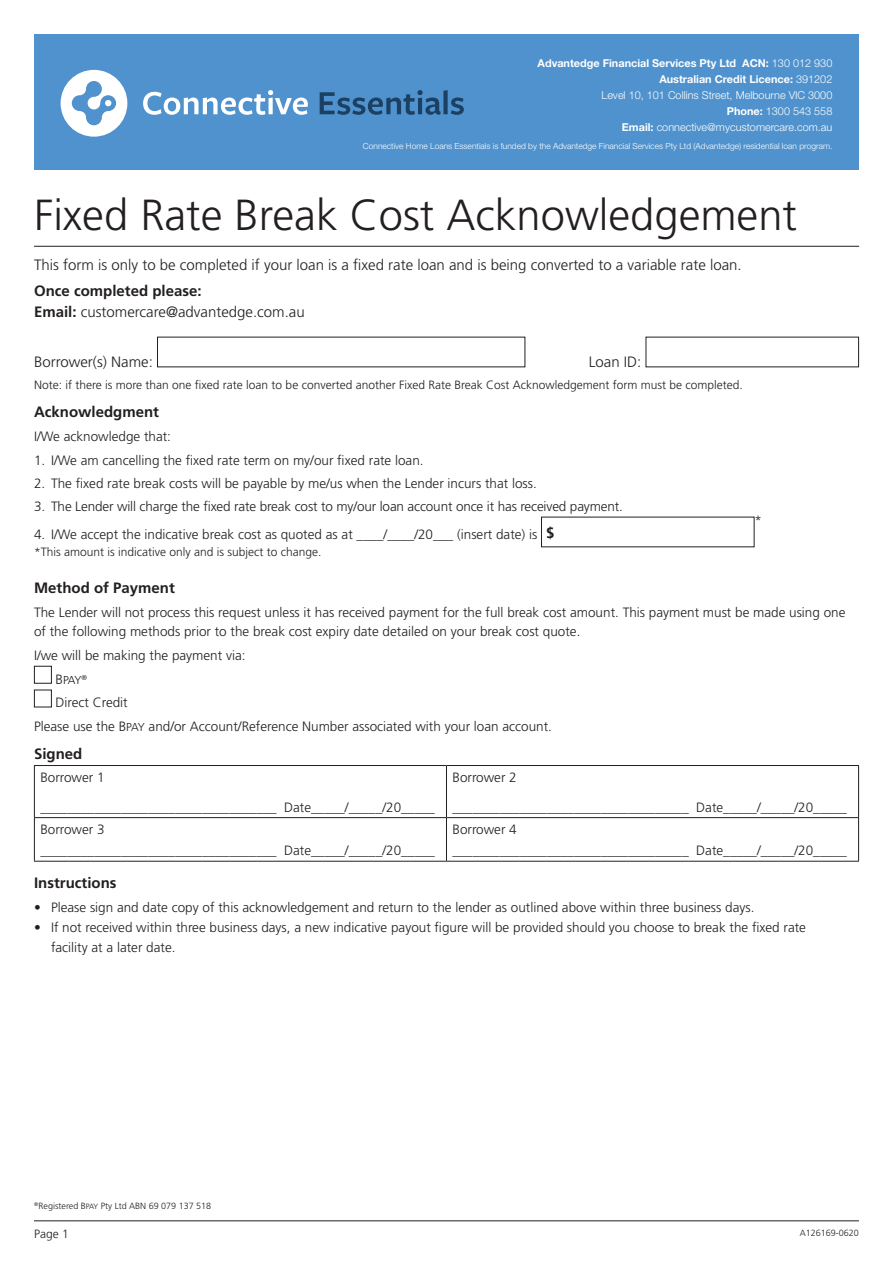
<style>
.page{position:relative;width:893px;height:1263px;background:#fff}
.page>*{position:absolute;margin:0;border:0;box-sizing:border-box;transform-origin:0 0}
.t1{font:300 43.5px "Frutiger";color:#231f20}
.t2{font:300 15px/21px "Frutiger";color:#231f20}
.t3{font:700 15px "Frutiger";color:#231f20}
.t4{font:300 13.5px/19.5px "Frutiger";color:#231f20}
.t5{font:300 12px "Frutiger";color:#231f20}
.t6{font:11.55px "Frutiger Light SC850";color:#231f20}
.t7{font:300 10.8px/16px "Helvetica Neue";color:#fff;text-align:right}
.t8{font:300 9px "Frutiger";color:#231f20}
.t9{font:300 8.4px "Helvetica Neue";color:#fff}
.s1{font-weight:700}
.s2{font-weight:700;font-size:15px}
.s3{font-family:"Frutiger";font-weight:300;font-size:13.5px}
.s4{font-family:"Frutiger Light SC850";font-weight:400;font-size:11.55px}
.s5{font-family:"Frutiger Light SC850";font-weight:400;font-size:7.65px}
</style>
<div class="page">
<hr style="left:34px;top:1220px;width:825px;height:1px;background:#231f20">
<div style="left:34px;top:666px;width:18px;height:18px;border:1px solid #231f20"></div>
<div style="left:34px;top:690px;width:18px;height:17px;border:1px solid #231f20"></div>
<hr style="left:34px;top:765px;width:412px;height:1px;background:#231f20">
<hr style="left:34px;top:766px;width:1px;height:51px;background:#231f20">
<hr style="left:446px;top:765px;width:413px;height:1px;background:#231f20">
<hr style="left:446px;top:766px;width:1px;height:51px;background:#231f20">
<hr style="left:858px;top:766px;width:1px;height:51px;background:#231f20">
<hr style="left:34px;top:817px;width:412px;height:1px;background:#231f20">
<hr style="left:34px;top:818px;width:1px;height:43px;background:#231f20">
<hr style="left:446px;top:817px;width:413px;height:1px;background:#231f20">
<hr style="left:446px;top:818px;width:1px;height:43px;background:#231f20">
<hr style="left:858px;top:818px;width:1px;height:43px;background:#231f20">
<hr style="left:34px;top:861px;width:412px;height:1px;background:#231f20">
<hr style="left:446px;top:861px;width:413px;height:1px;background:#231f20">
<hr style="left:34px;top:246px;width:825px;height:1px;background:#231f20">
<div style="left:34px;top:34px;width:825px;height:135px;background:#4f92cd"></div>
<svg style="left:143px;top:90px;width:165px;height:25px"></svg>
<svg style="left:320px;top:90px;width:144px;height:25px"></svg>
<div style="left:61px;top:70px;width:66px;height:67px;background:#fff;border-radius:50%"></div>
<svg style="left:72px;top:81px;width:44px;height:44px"></svg>
<p class="t7" style="left:538px;top:55px;width:296px"><span class="s1">Advantedge Financial Services Pty Ltd ACN:</span> 130 012 930<br><span class="s1">Australian Credit Licence:</span> 391202<br>Level 10, 101 Collins Street, Melbourne VIC 3000<br><span class="s1">Phone:</span> 1300 543 558<br><span class="s1">Email:</span> connective@mycustomercare.com.au</p>
<p class="t9" style="left:363px;top:140px;width:471px">Connective Home Loans Essentials is funded by the Advantedge Financial Services Pty Ltd (Advantedge) residential loan program.</p>
<h1 class="t1" style="left:34px;top:190px;width:764px">Fixed Rate Break Cost Acknowledgement</h1>
<p class="t2" style="left:34px;top:255px;width:709px">This form is only to be completed if your loan is a fixed rate loan and is being converted to a variable rate loan.</p>
<p class="t2" style="left:34px;top:280px;width:272px"><span class="s1">Once completed please:<br>Email:</span> customercare@advantedge.com.au</p>
<p class="t2" style="left:34px;top:351px;width:120px">Borrower(s) Name:</p>
<p class="t2" style="left:589px;top:351px;width:54px">Loan ID:</p>
<p class="t5" style="left:34px;top:378px;width:710px">Note: if there is more than one fixed rate loan to be converted another Fixed Rate Break Cost Acknowledgement form must be completed.</p>
<p class="t3" style="left:34px;top:403px;width:127px">Acknowledgment</p>
<p class="t4" style="left:34px;top:427px;width:139px">I/We acknowledge that:</p>
<p class="t4" style="left:34px;top:450px;width:391px">1. I/We am cancelling the fixed rate term on my/our fixed rate loan.</p>
<p class="t4" style="left:34px;top:473px;width:504px">2. The fixed rate break costs will be payable by me/us when the Lender incurs that loss.</p>
<p class="t4" style="left:34px;top:496px;width:590px">3. The Lender will charge the fixed rate break cost to my/our loan account once it has received payment.</p>
<p class="t4" style="left:34px;top:524px;width:522px">4. I/We accept the indicative break cost as quoted as at ____/____/20___ (insert date) is <span class="s2">$</span></p>
<p class="t4" style="left:754px;top:511px;width:9px">*</p>
<p class="t5" style="left:34px;top:545px;width:289px">*This amount is indicative only and is subject to change.</p>
<p class="t3" style="left:34px;top:579px;width:142px">Method of Payment</p>
<p class="t4" style="left:34px;top:602px;width:813px">The Lender will not process this request unless it has received payment for the full break cost amount. This payment must be made using one of the following methods prior to the break cost expiry date detailed on your break cost quote.</p>
<p class="t4" style="left:34px;top:645px;width:213px">I/we will be making the payment via:</p>
<p class="t6" style="left:56px;top:673px;width:33px"><span class="s3">B</span>PAY<sup>®</sup></p>
<p class="t4" style="left:34px;top:691px;width:519px;line-height:23.7px;text-indent:22px">Direct Credit<br>Please use the B<span class="s4">PAY</span> and/or Account/Reference Number associated with your loan account.</p>
<p class="t3" style="left:34px;top:745px;width:50px">Signed</p>
<p class="t4" style="left:40px;top:763px;width:396px;line-height:29.5px">Borrower 1<br>___________________________________ Date_____/_____/20_____</p>
<p class="t4" style="left:452px;top:763px;width:396px;line-height:29.5px">Borrower 2<br>___________________________________ Date_____/_____/20_____</p>
<p class="t4" style="left:40px;top:819px;width:396px;line-height:21px">Borrower 3<br>___________________________________ Date_____/_____/20_____</p>
<p class="t4" style="left:452px;top:819px;width:396px;line-height:21px">Borrower 4<br>___________________________________ Date_____/_____/20_____</p>
<p class="t3" style="left:34px;top:874px;width:84px">Instructions</p>
<p class="t4" style="left:34px;top:897px;width:722px">• Please sign and date copy of this acknowledgement and return to the lender as outlined above within three business days.</p>
<p class="t4" style="left:51px;top:918px;width:756px;text-indent:-17px">• If not received within three business days, a new indicative payout figure will be provided should you choose to break the fixed rate facility at a later date.</p>
<p class="t8" style="left:34px;top:1200px;width:179px"><sup>®</sup>Registered B<span class="s5">PAY</span> Pty Ltd ABN 69 079 137 518</p>
<p class="t5" style="left:34px;top:1227px;width:36px">Page 1</p>
<p class="t8" style="left:800px;top:1228px;width:61px">A126169-0620</p>
</div>
